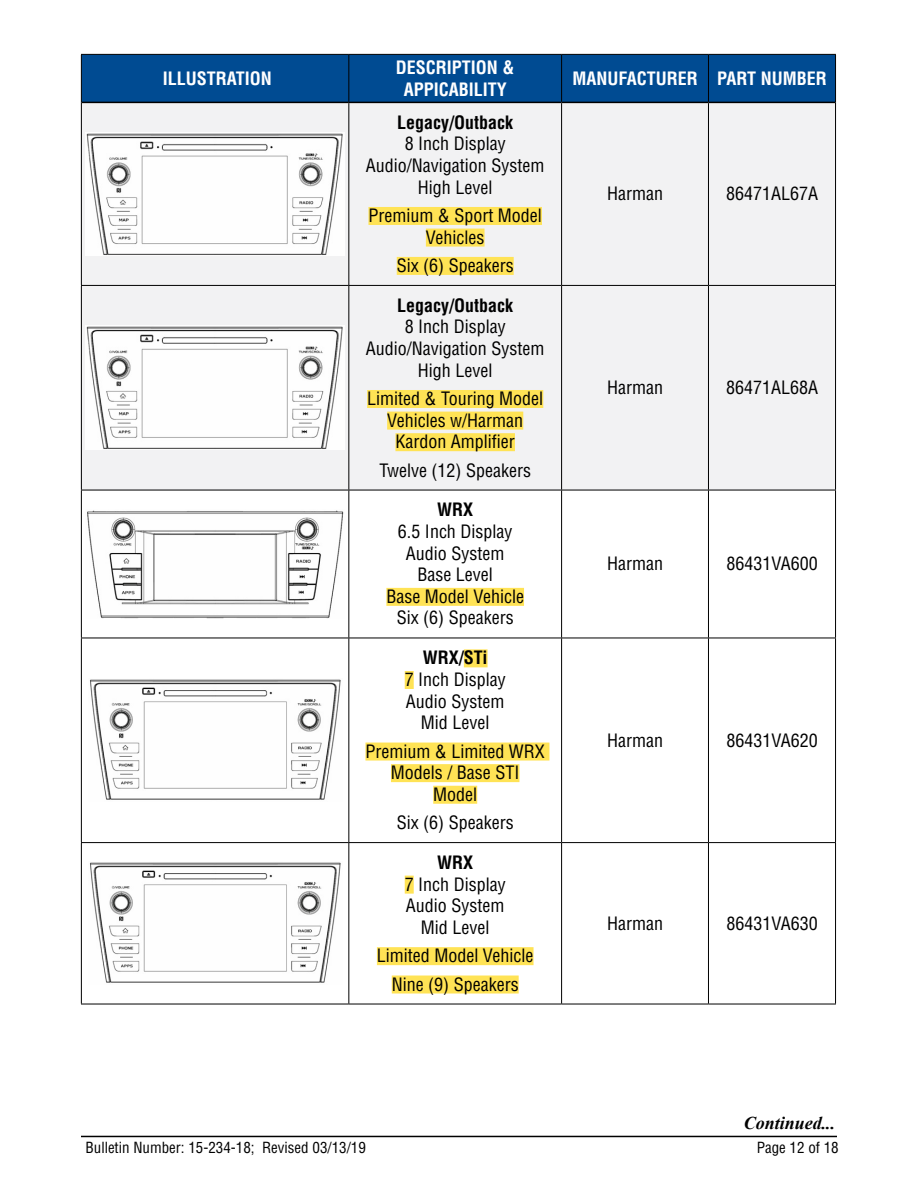
<style>
.page{position:relative;width:918px;height:1188px;background:#fff}
.page>*{position:absolute;margin:0;border:0;box-sizing:border-box;transform-origin:0 0}
.t1{font:condensed 18px/21.6px "Helvetica LT Std";color:#000;text-align:center}
.t2{font:700 condensed 18px/21.6px "Helvetica LT Std";color:#fff;text-align:center}
.t3{font:700 condensed 18px "Helvetica LT Std";color:#000}
.t4{font:italic 700 18px "Times New Roman";color:#000}
.t5{font:condensed 15px "Helvetica LT Std";color:#000}
</style>
<div class="page">
<hr style="left:81px;top:1136px;width:756px;height:1px;background:#000">
<div style="left:82px;top:55px;width:753px;height:47px;background:#004b92"></div>
<div style="left:82px;top:103px;width:753px;height:387px;background:#f2f2f3"></div>
<hr style="left:81px;top:54px;width:268px;height:1px;background:#000">
<hr style="left:81px;top:55px;width:1px;height:47px;background:#000">
<hr style="left:349px;top:54px;width:213px;height:1px;background:#000">
<hr style="left:348px;top:55px;width:1px;height:47px;background:#000">
<hr style="left:562px;top:54px;width:146px;height:1px;background:#000">
<hr style="left:561px;top:55px;width:1px;height:47px;background:#000">
<hr style="left:708px;top:54px;width:128px;height:1px;background:#000">
<hr style="left:708px;top:55px;width:1px;height:47px;background:#000">
<hr style="left:835px;top:55px;width:1px;height:47px;background:#000">
<hr style="left:81px;top:102px;width:1px;height:183px;background:#000">
<hr style="left:348px;top:103px;width:1px;height:182px;background:#000">
<hr style="left:561px;top:103px;width:1px;height:182px;background:#000">
<hr style="left:708px;top:103px;width:1px;height:182px;background:#000">
<hr style="left:835px;top:102px;width:1px;height:183px;background:#000">
<hr style="left:81px;top:285px;width:268px;height:1px;background:#000">
<hr style="left:81px;top:286px;width:1px;height:204px;background:#000">
<hr style="left:349px;top:285px;width:213px;height:1px;background:#000">
<hr style="left:348px;top:286px;width:1px;height:204px;background:#000">
<hr style="left:562px;top:285px;width:146px;height:1px;background:#000">
<hr style="left:561px;top:286px;width:1px;height:204px;background:#000">
<hr style="left:708px;top:285px;width:128px;height:1px;background:#000">
<hr style="left:708px;top:286px;width:1px;height:204px;background:#000">
<hr style="left:835px;top:286px;width:1px;height:204px;background:#000">
<hr style="left:81px;top:490px;width:268px;height:1px;background:#000">
<hr style="left:81px;top:490px;width:1px;height:148px;background:#000">
<hr style="left:349px;top:490px;width:213px;height:1px;background:#000">
<hr style="left:348px;top:490px;width:1px;height:148px;background:#000">
<hr style="left:562px;top:490px;width:146px;height:1px;background:#000">
<hr style="left:561px;top:490px;width:1px;height:148px;background:#000">
<hr style="left:708px;top:490px;width:128px;height:1px;background:#000">
<hr style="left:708px;top:490px;width:1px;height:148px;background:#000">
<hr style="left:835px;top:490px;width:1px;height:148px;background:#000">
<hr style="left:81px;top:638px;width:268px;height:1px;background:#000">
<hr style="left:81px;top:638px;width:1px;height:204px;background:#000">
<hr style="left:349px;top:638px;width:213px;height:1px;background:#000">
<hr style="left:348px;top:638px;width:1px;height:204px;background:#000">
<hr style="left:562px;top:638px;width:146px;height:1px;background:#000">
<hr style="left:561px;top:638px;width:1px;height:204px;background:#000">
<hr style="left:708px;top:638px;width:128px;height:1px;background:#000">
<hr style="left:708px;top:638px;width:1px;height:204px;background:#000">
<hr style="left:835px;top:638px;width:1px;height:204px;background:#000">
<hr style="left:81px;top:842px;width:268px;height:1px;background:#000">
<hr style="left:81px;top:843px;width:1px;height:161px;background:#000">
<hr style="left:349px;top:842px;width:213px;height:1px;background:#000">
<hr style="left:348px;top:843px;width:1px;height:161px;background:#000">
<hr style="left:562px;top:842px;width:146px;height:1px;background:#000">
<hr style="left:561px;top:843px;width:1px;height:161px;background:#000">
<hr style="left:708px;top:842px;width:128px;height:1px;background:#000">
<hr style="left:708px;top:843px;width:1px;height:161px;background:#000">
<hr style="left:835px;top:843px;width:1px;height:161px;background:#000">
<hr style="left:81px;top:1004px;width:268px;height:1px;background:#000">
<hr style="left:349px;top:1004px;width:213px;height:1px;background:#000">
<hr style="left:562px;top:1004px;width:146px;height:1px;background:#000">
<hr style="left:708px;top:1004px;width:128px;height:1px;background:#000">
<hr style="left:82px;top:102px;width:267px;height:1px;background:#000">
<hr style="left:349px;top:102px;width:213px;height:1px;background:#000">
<hr style="left:562px;top:102px;width:146px;height:1px;background:#000">
<hr style="left:708px;top:102px;width:127px;height:1px;background:#000">
<img style="left:86px;top:132px;width:258px;height:124px">
<div style="left:368px;top:207px;width:174px;height:18px;background:#ffe355"></div>
<div style="left:426px;top:229px;width:59px;height:18px;background:#ffe355"></div>
<div style="left:397px;top:257px;width:117px;height:18px;background:#ffe355"></div>
<img style="left:86px;top:326px;width:258px;height:124px">
<div style="left:367px;top:390px;width:176px;height:18px;background:#ffe355"></div>
<div style="left:387px;top:412px;width:136px;height:18px;background:#ffe355"></div>
<div style="left:395px;top:433px;width:120px;height:18px;background:#ffe355"></div>
<img style="left:87px;top:510px;width:257px;height:109px">
<div style="left:386px;top:588px;width:138px;height:18px;background:#ffe355"></div>
<img style="left:90px;top:679px;width:251px;height:121px">
<div style="left:464px;top:649px;width:24px;height:18px;background:#ffe355"></div>
<div style="left:405px;top:671px;width:9px;height:18px;background:#ffe355"></div>
<div style="left:365px;top:743px;width:184px;height:18px;background:#ffe355"></div>
<div style="left:391px;top:764px;width:128px;height:18px;background:#ffe355"></div>
<div style="left:433px;top:786px;width:44px;height:18px;background:#ffe355"></div>
<img style="left:90px;top:862px;width:251px;height:121px">
<div style="left:405px;top:876px;width:9px;height:18px;background:#ffe355"></div>
<div style="left:377px;top:947px;width:157px;height:18px;background:#ffe355"></div>
<div style="left:392px;top:976px;width:127px;height:18px;background:#ffe355"></div>
<p class="t2" style="left:163px;top:67px;width:111px">ILLUSTRATION</p>
<p class="t2" style="left:396px;top:57px;width:120px">DESCRIPTION &amp;<br>APPICABILITY</p>
<p class="t2" style="left:572px;top:67px;width:256px">MANUFACTURER PART NUMBER</p>
<p class="t3" style="left:397px;top:111px;width:117px">Legacy/Outback</p>
<p class="t1" style="left:366px;top:133px;width:180px">8 Inch Display<br>Audio/Navigation System<br>High Level</p>
<p class="t1" style="left:368px;top:205px;width:175px">Premium &amp; Sport Model<br>Vehicles</p>
<p class="t1" style="left:397px;top:254px;width:118px">Six (6) Speakers</p>
<p class="t1" style="left:607px;top:183px;width:57px">Harman</p>
<p class="t1" style="left:726px;top:183px;width:94px">86471AL67A</p>
<p class="t3" style="left:397px;top:294px;width:117px">Legacy/Outback</p>
<p class="t1" style="left:366px;top:316px;width:180px">8 Inch Display<br>Audio/Navigation System<br>High Level</p>
<p class="t1" style="left:367px;top:388px;width:178px">Limited &amp; Touring Model<br>Vehicles w/Harman<br>Kardon Amplifier</p>
<p class="t1" style="left:379px;top:459px;width:153px">Twelve (12) Speakers</p>
<p class="t3" style="left:437px;top:499px;width:37px">WRX</p>
<p class="t1" style="left:386px;top:521px;width:139px">6.5 Inch Display<br>Audio System<br>Base Level<br>Base Model Vehicle<br>Six (6) Speakers</p>
<p class="t3" style="left:423px;top:647px;width:66px">WRX/STi</p>
<p class="t1" style="left:405px;top:669px;width:102px">7 Inch Display<br>Audio System<br>Mid Level</p>
<p class="t1" style="left:365px;top:740px;width:181px">Premium &amp; Limited WRX<br>Models / Base STI<br>Model</p>
<p class="t1" style="left:397px;top:812px;width:118px">Six (6) Speakers</p>
<p class="t3" style="left:437px;top:851px;width:37px">WRX</p>
<p class="t1" style="left:405px;top:873px;width:102px">7 Inch Display<br>Audio System<br>Mid Level</p>
<p class="t1" style="left:377px;top:941px;width:158px;line-height:28.3px">Limited Model Vehicle<br>Nine (9) Speakers</p>
<p class="t1" style="left:607px;top:377px;width:57px">Harman</p>
<p class="t1" style="left:726px;top:377px;width:94px">86471AL68A</p>
<p class="t1" style="left:607px;top:553px;width:57px">Harman</p>
<p class="t1" style="left:726px;top:553px;width:93px">86431VA600</p>
<p class="t1" style="left:607px;top:729px;width:57px">Harman</p>
<p class="t1" style="left:726px;top:729px;width:93px">86431VA620</p>
<p class="t1" style="left:607px;top:912px;width:57px">Harman</p>
<p class="t1" style="left:726px;top:912px;width:93px">86431VA630</p>
<p class="t4" style="left:744px;top:1111px;width:93px">Continued...</p>
<p class="t5" style="left:86px;top:1138px;width:282px">Bulletin Number: 15-234-18; Revised 03/13/19</p>
<p class="t5" style="left:757px;top:1138px;width:84px">Page 12 of 18</p>
</div>
